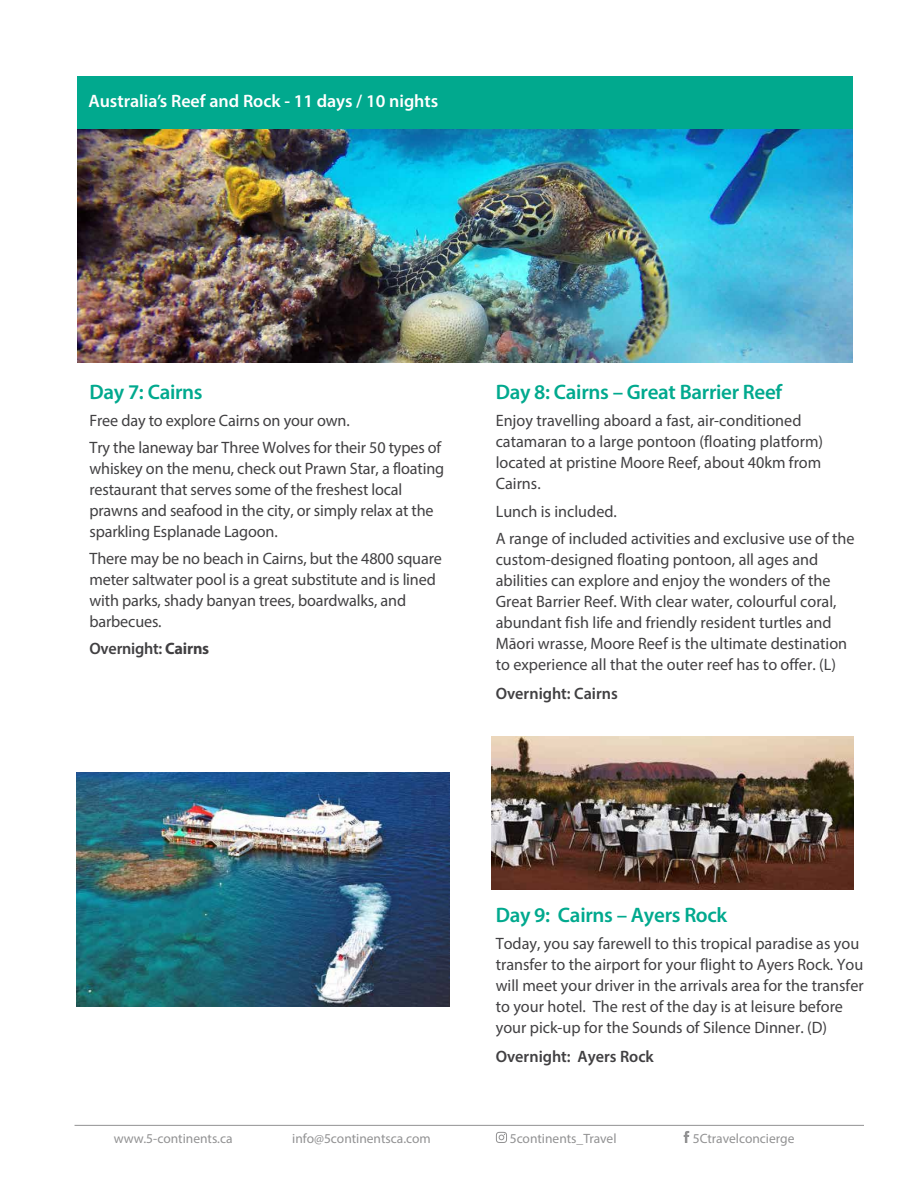
<style>
.page{position:relative;width:918px;height:1188px;background:#fff}
.page>*{position:absolute;margin:0;border:0;box-sizing:border-box;transform-origin:0 0}
.t1{font:600 21px "Myriad Pro";letter-spacing:-.015em;color:#01a98e}
.t2{font:600 18px "Myriad Pro";color:#fff}
.t3{font:16.5px/21px "Myriad Pro";color:#414042}
.t4{font:600 16.5px "Myriad Pro";color:#414042}
.t5{font:13.5px "Myriad Pro";color:#929293}
.s1{font-weight:700}
</style>
<div class="page">
<img style="left:77px;top:128px;width:776px;height:235px">
<div style="left:77px;top:76px;width:776px;height:52px;background:#01a98e"></div>
<svg style="left:496px;top:1132px;width:11px;height:11px"></svg>
<svg style="left:684px;top:1131px;width:5px;height:12px"></svg>
<hr style="left:75px;top:1125px;width:789px;height:1px;background:#929293">
<img style="left:76px;top:772px;width:373px;height:234px">
<img style="left:491px;top:736px;width:363px;height:153px">
<p class="t2" style="left:89px;top:90px;width:351px">Australia’s Reef and Rock - 11 days / 10 nights</p>
<p class="t1" style="left:89px;top:378px;width:115px">Day 7: Cairns</p>
<p class="t3" style="left:89px;top:407px;width:353px;line-height:26.8px">Free day to explore Cairns on your own.<br>Try the laneway bar Three Wolves for their 50 types of</p>
<p class="t3" style="left:89px;top:458px;width:356px">whiskey on the menu, check out Prawn Star, a floating restaurant that serves some of the freshest local prawns and seafood in the city, or simply relax at the sparkling Esplanade Lagoon.</p>
<p class="t3" style="left:89px;top:547px;width:354px">There may be no beach in Cairns, but the 4800 square meter saltwater pool is a great substitute and is lined with parks, shady banyan trees, boardwalks, and barbecues.</p>
<p class="t4" style="left:89px;top:638px;width:121px">Overnight: <span class="s1">Cairns</span></p>
<p class="t1" style="left:496px;top:378px;width:288px">Day 8: Cairns – Great Barrier Reef</p>
<p class="t3" style="left:496px;top:410px;width:329px">Enjoy travelling aboard a fast, air-conditioned catamaran to a large pontoon (floating platform) located at pristine Moore Reef, about 40km from Cairns.</p>
<p class="t3" style="left:496px;top:497px;width:360px;line-height:27.8px">Lunch is included.<br>A range of included activities and exclusive use of the</p>
<p class="t3" style="left:496px;top:549px;width:353px">custom-designed floating pontoon, all ages and abilities can explore and enjoy the wonders of the Great Barrier Reef. With clear water, colourful coral, abundant fish life and friendly resident turtles and Māori wrasse, Moore Reef is the ultimate destination to experience all that the outer reef has to offer. (L)</p>
<p class="t4" style="left:496px;top:683px;width:124px">Overnight: Cairns</p>
<p class="t1" style="left:496px;top:902px;width:233px">Day 9: Cairns – Ayers Rock</p>
<p class="t3" style="left:496px;top:933px;width:370px">Today, you say farewell to this tropical paradise as you transfer to the airport for your flight to Ayers Rock. You will meet your driver in the arrivals area for the transfer to your hotel. The rest of the day is at leisure before your pick-up for the Sounds of Silence Dinner. (D)</p>
<p class="t4" style="left:496px;top:1046px;width:160px">Overnight: Ayers Rock</p>
<p class="t5" style="left:114px;top:1130px;width:120px">www.5-continents.ca</p>
<p class="t5" style="left:292px;top:1130px;width:140px">info@5continentsca.com</p>
<p class="t5" style="left:510px;top:1130px;width:108px">5continents_Travel</p>
<p class="t5" style="left:693px;top:1130px;width:103px">5Ctravelconcierge</p>
</div>
